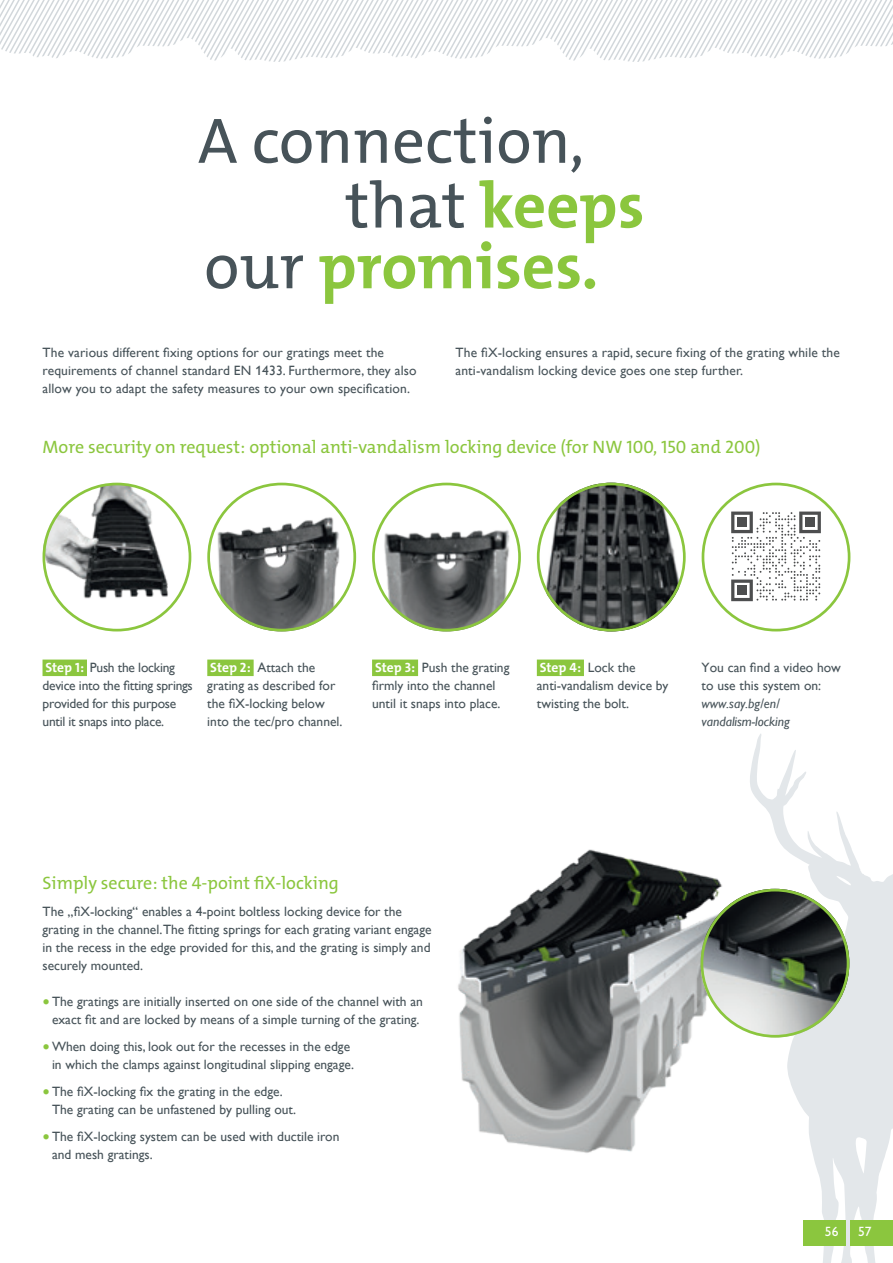
<style>
.page{position:relative;width:893px;height:1263px;background:#fff}
.page>*{position:absolute;margin:0;border:0;box-sizing:border-box;transform-origin:0 0}
.t1{font:64.8px/125.4px "The Mix E2 s";color:#475359}
.t2{font:700 64.8px "The Mix E2 s";letter-spacing:-.005em;color:#8bc63e}
.t3{font:18px "The Mix E2 s";color:#8bc63e}
.t4{font:13.5px/18px "Gill Sans";color:#475359}
.t5{font:13.5px/18px "Gill Sans";letter-spacing:-.02em;color:#475359}
.t6{font:italic 13.5px/18px "Gill Sans";color:#475359}
.t7{font:13.5px "Gill Sans C";color:#fff}
.s1{font-weight:700;color:#8bc63e}
.s2{font-weight:400;color:#475359}
.s3{font-family:"Gill Sans C"}
.s4{font-family:"The Mix E2 s";font-weight:700;color:#fff}
.s5{font-size:21px;color:#8bc63e}
</style>
<div class="page">
<svg style="left:0;top:0;width:893px;height:62px"></svg>
<svg style="left:750px;top:734px;width:143px;height:529px"></svg>
<div style="left:43px;top:659px;width:44px;height:17px;background:#8bc63e"></div>
<div style="left:207px;top:659px;width:47px;height:17px;background:#8bc63e"></div>
<div style="left:372px;top:659px;width:46px;height:17px;background:#8bc63e"></div>
<div style="left:537px;top:659px;width:47px;height:17px;background:#8bc63e"></div>
<img style="left:43px;top:485px;width:148px;height:132px">
<div style="left:43px;top:483px;width:148px;height:148px;border:3px solid #8bc63e;border-radius:50%"></div>
<img style="left:207px;top:483px;width:146px;height:148px">
<div style="left:207px;top:483px;width:149px;height:148px;border:3px solid #8bc63e;border-radius:50%"></div>
<img style="left:374px;top:483px;width:147px;height:148px">
<div style="left:372px;top:483px;width:149px;height:148px;border:3px solid #8bc63e;border-radius:50%"></div>
<img style="left:537px;top:483px;width:149px;height:148px;border-radius:74px">
<div style="left:537px;top:483px;width:149px;height:148px;border:3px solid #8bc63e;border-radius:50%"></div>
<svg style="left:731px;top:511px;width:90px;height:90px"></svg>
<div style="left:737px;top:518px;width:10px;height:9px;background:#4d4e4f"></div>
<div style="left:805px;top:518px;width:10px;height:9px;background:#4d4e4f"></div>
<div style="left:737px;top:586px;width:10px;height:9px;background:#4d4e4f"></div>
<div style="left:702px;top:483px;width:148px;height:148px;border:3px solid #8bc63e;border-radius:50%"></div>
<img style="left:458px;top:836px;width:321px;height:329px">
<img style="left:701px;top:889px;width:148px;height:148px;border-radius:74px">
<div style="left:701px;top:889px;width:148px;height:148px;border:3px solid #8bc63e;border-radius:50%"></div>
<div style="left:804px;top:1220px;width:42px;height:26px;background:#8bc63e"></div>
<div style="left:850px;top:1220px;width:43px;height:26px;background:#8bc63e"></div>
<h1 class="t1" style="left:198px;top:79px;width:402px">A connection, our <span class="s1">promises.</span></h1>
<h1 class="t2" style="left:345px;top:164px;width:301px"><span class="s2">that</span> keeps</h1>
<p class="t4" style="left:43px;top:344px;width:376px">The various different fixing options for our gratings meet the requirements of channel standard EN <span class="s3">1</span>433. Furthermore, they also allow you to adapt the safety measures to your own specification.</p>
<p class="t4" style="left:455px;top:344px;width:386px">The fiX-locking ensures a rapid, secure fixing of the grating while the anti-vandalism locking device goes one step further.</p>
<h2 class="t3" style="left:43px;top:436px;width:720px">More security on request: optional anti-vandalism locking device (for NW 100, 150 and 200)</h2>
<p class="t5" style="left:43px;top:659px;width:152px"><span class="s4">Step 1:</span> Push the locking device into the fitting springs provided for this purpose until it snaps into place.</p>
<p class="t4" style="left:207px;top:659px;width:137px"><span class="s4">Step 2:</span> Attach the grating as described for the fiX-locking below into the tec/pro channel.</p>
<p class="t4" style="left:372px;top:659px;width:139px"><span class="s4">Step 3:</span> Push the grating firmly into the channel until it snaps into place.</p>
<p class="t4" style="left:537px;top:659px;width:133px"><span class="s4">Step 4:</span> Lock the anti-vandalism device by twisting the bolt.</p>
<p class="t4" style="left:702px;top:658px;width:141px">You can find a video how to use this system on:</p>
<p class="t6" style="left:702px;top:694px;width:90px">www.say.bg/en/ vandalism-locking</p>
<h2 class="t3" style="left:43px;top:871px;width:298px">Simply secure: the 4-point fiX-locking</h2>
<p class="t4" style="left:43px;top:902px;width:391px">The „fiX-locking“ enables a 4-point boltless locking device for the grating in the channel.The fitting springs for each grating variant engage in the recess in the edge provided for this, and the grating is simply and securely mounted.</p>
<p class="t4" style="left:43px;top:992px;width:382px;text-align:center"><span class="s5">•</span> The gratings are initially inserted on one side of the channel with an exact fit and are locked by means of a simple turning of the grating.</p>
<p class="t4" style="left:43px;top:1037px;width:313px;text-align:right"><span class="s5">•</span>When doing this, look out for the recesses in the edge in which the clamps against longitudinal slipping engage.</p>
<p class="t4" style="left:52px;top:1082px;width:246px;text-indent:-9px"><span class="s5">•</span> The fiX-locking fix the grating in the edge.<br>The grating can be unfastened by pulling out.</p>
<p class="t4" style="left:52px;top:1127px;width:289px;text-indent:-9px"><span class="s5">•</span> The fiX-locking system can be used with ductile iron and mesh gratings.</p>
<p class="t7" style="left:825px;top:1224px;width:15px">56</p>
<p class="t7" style="left:858px;top:1224px;width:15px">57</p>
</div>
